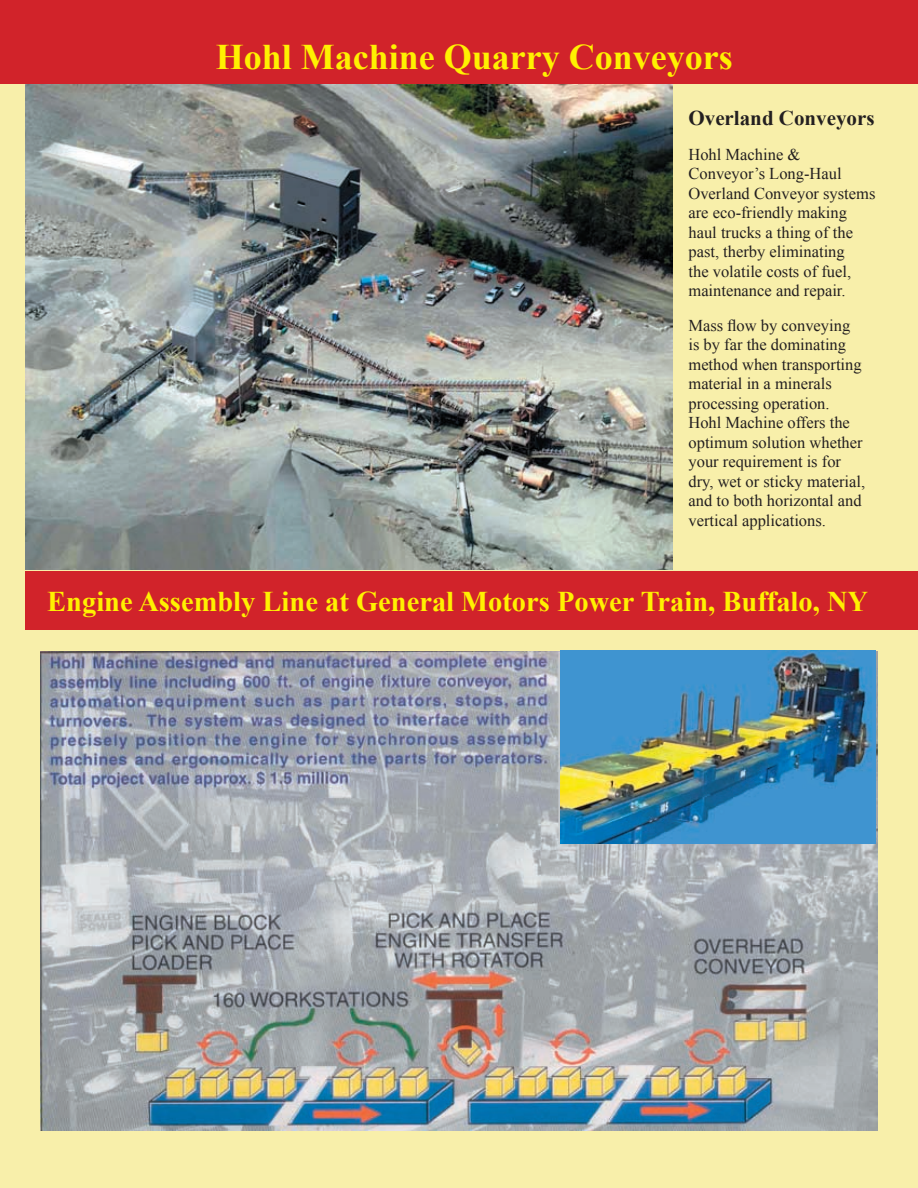
<style>
.page{position:relative;width:918px;height:1188px;background:#fff}
.page>*{position:absolute;margin:0;border:0;box-sizing:border-box;transform-origin:0 0}
.t1{font:700 36px "Times New Roman";color:#fff101}
.t2{font:700 28.5px "Times New Roman";color:#fff101}
.t3{font:700 21px "Times New Roman";color:#231f20}
.t4{font:16.5px/19.5px "Times New Roman";color:#231f20}
</style>
<div class="page">
<div style="left:0;top:0;width:918px;height:86px;background:#d1232a"></div>
<div style="left:0;top:84px;width:918px;height:1104px;background:#f8efaa"></div>
<div style="left:26px;top:571px;width:892px;height:59px;background:#d1232a"></div>
<img style="left:40px;top:651px;width:838px;height:479px">
<img style="left:26px;top:84px;width:647px;height:486px">
<img style="left:561px;top:651px;width:314px;height:192px">
<p class="t1" style="left:216px;top:32px;width:518px">Hohl Machine Quarry Conveyors</p>
<p class="t3" style="left:688px;top:104px;width:188px">Overland Conveyors</p>
<p class="t4" style="left:688px;top:144px;width:188px">Hohl Machine &amp;<br>Conveyor’s Long-Haul<br>Overland Conveyor systems are eco-friendly making haul trucks a thing of the past, therby eliminating<br>the volatile costs of fuel, maintenance and repair.</p>
<p class="t4" style="left:688px;top:315px;width:178px">Mass flow by conveying is by far the dominating method when transporting material in a minerals processing operation.<br>Hohl Machine offers the optimum solution whether your requirement is for dry, wet or sticky material, and to both horizontal and vertical applications.</p>
<p class="t2" style="left:47px;top:582px;width:822px">Engine Assembly Line at General Motors Power Train, Buffalo, NY</p>
</div>
